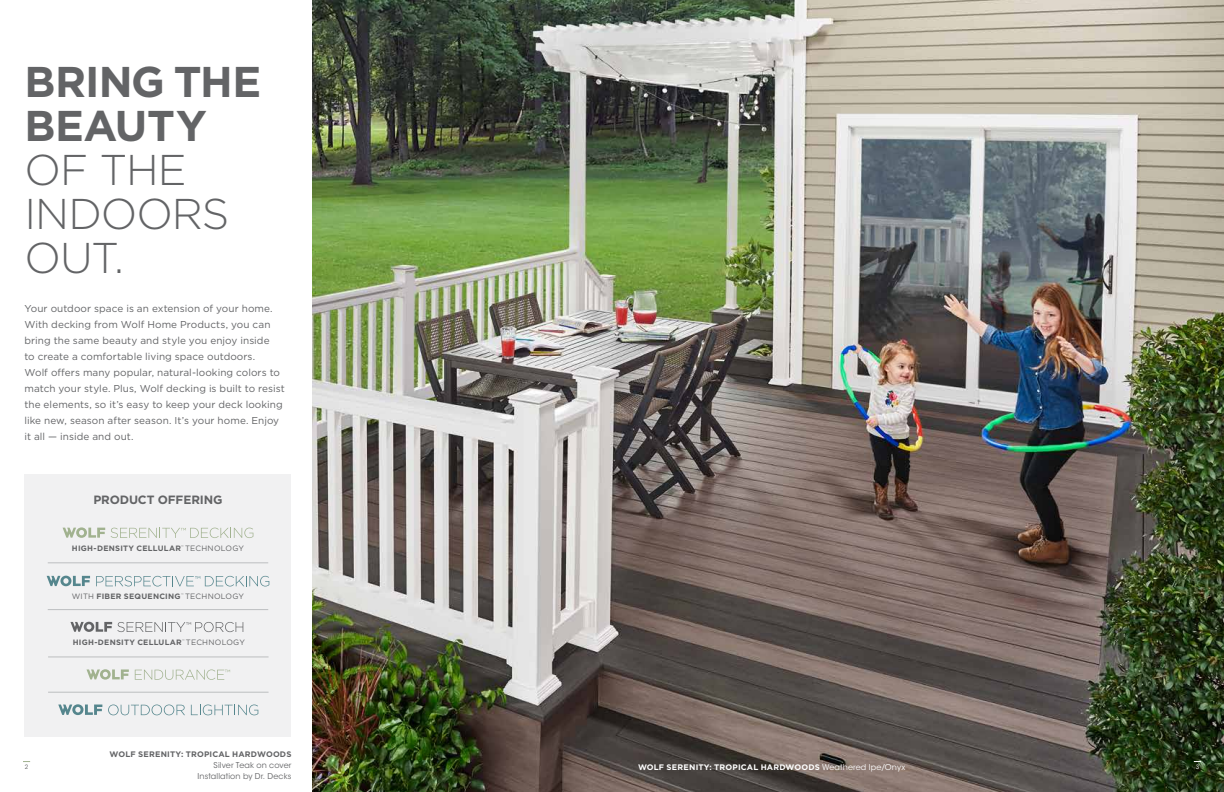
<style>
.page{position:relative;width:1224px;height:792px;background:#fff}
.page>*{position:absolute;margin:0;border:0;box-sizing:border-box;transform-origin:0 0}
.t1{font:300 43px/44px "Gotham";letter-spacing:-.02em;color:#636466}
.t2{font:700 43px/44px "Gotham";letter-spacing:-.015em;color:#636466}
.t3{font:700 12px "Gotham";letter-spacing:-.01em;color:#636466}
.t4{font:10px/16px "Gotham";letter-spacing:.005em;color:#636466}
.t5{font:700 8px "Gotham";letter-spacing:.02em;color:#fff}
.t6{font:8px/11px "ITC Avant Garde Std";letter-spacing:.015em;color:#636466;text-align:right}
.t7{font:700 8px "Gotham";letter-spacing:.02em;color:#636466}
.t8{font:700 7.8px "Gotham";letter-spacing:.03em;color:#636466}
.t9{font:6px "ITC Avant Garde Std";color:#636466}
.t10{font:6px "ITC Avant Garde Std";color:#fff}
.s1{font-weight:400}
.s2{font-family:"ITC Avant Garde Std";font-weight:400}
</style>
<div class="page">
<div style="left:24px;top:474px;width:267px;height:263px;background:#f1f1f2"></div>
<img style="left:312px;top:0;width:912px;height:792px">
<svg style="left:63px;top:527px;width:42px;height:11px"></svg>
<svg style="left:111px;top:528px;width:142px;height:10px"></svg>
<hr style="left:48px;top:657px;width:221px;height:1px;background:#bcbec0">
<hr style="left:48px;top:692px;width:221px;height:1px;background:#bcbec0">
<hr style="left:48px;top:563px;width:220px;height:1px;background:#bcbec0">
<hr style="left:48px;top:609px;width:220px;height:1px;background:#bcbec0">
<svg style="left:70px;top:622px;width:173px;height:10px"></svg>
<svg style="left:87px;top:669px;width:42px;height:11px"></svg>
<svg style="left:135px;top:669px;width:95px;height:11px"></svg>
<svg style="left:58px;top:704px;width:44px;height:11px"></svg>
<svg style="left:108px;top:705px;width:77px;height:10px"></svg>
<svg style="left:191px;top:705px;width:67px;height:10px"></svg>
<svg style="left:47px;top:576px;width:43px;height:10px"></svg>
<svg style="left:96px;top:576px;width:173px;height:10px"></svg>
<h1 class="t2" style="left:24px;top:60px;width:238px">BRING THE<br>BEAUTY</h1>
<h1 class="t1" style="left:24px;top:147px;width:206px">OF THE<br>INDOORS<br>OUT.</h1>
<p class="t4" style="left:24px;top:300px;width:262px">Your outdoor space is an extension of your home.<br>With decking from Wolf Home Products, you can bring the same beauty and style you enjoy inside<br>to create a comfortable living space outdoors.<br>Wolf offers many popular, natural-looking colors to match your style. Plus, Wolf decking is built to resist the elements, so it’s easy to keep your deck looking like new, season after season. It’s your home. Enjoy it all — inside and out.</p>
<p class="t3" style="left:93px;top:492px;width:131px">PRODUCT OFFERING</p>
<p class="t8" style="left:72px;top:543px;width:174px">HIGH-DENSITY CELLULAR<sup>™</sup> <span class="s1">TECHNOLOGY</span></p>
<p class="t8" style="left:72px;top:591px;width:174px"><span class="s1">WITH</span> FIBER SEQUENCING<sup>™</sup> <span class="s1">TECHNOLOGY</span></p>
<p class="t8" style="left:73px;top:637px;width:174px">HIGH-DENSITY CELLULAR<sup>™</sup> <span class="s1">TECHNOLOGY</span></p>
<p class="t7" style="left:110px;top:749px;width:183px">WOLF SERENITY: TROPICAL HARDWOODS</p>
<p class="t6" style="left:198px;top:760px;width:95px">Silver Teak on cover<br>Installation by Dr. Decks</p>
<p class="t5" style="left:638px;top:762px;width:269px">WOLF SERENITY: TROPICAL HARDWOODS <span class="s2">Weathered Ipe/Onyx</span></p>
<p class="t9" style="left:25px;top:763px;width:5px">2</p>
<p class="t10" style="left:1196px;top:763px;width:5px">3</p>
</div>
